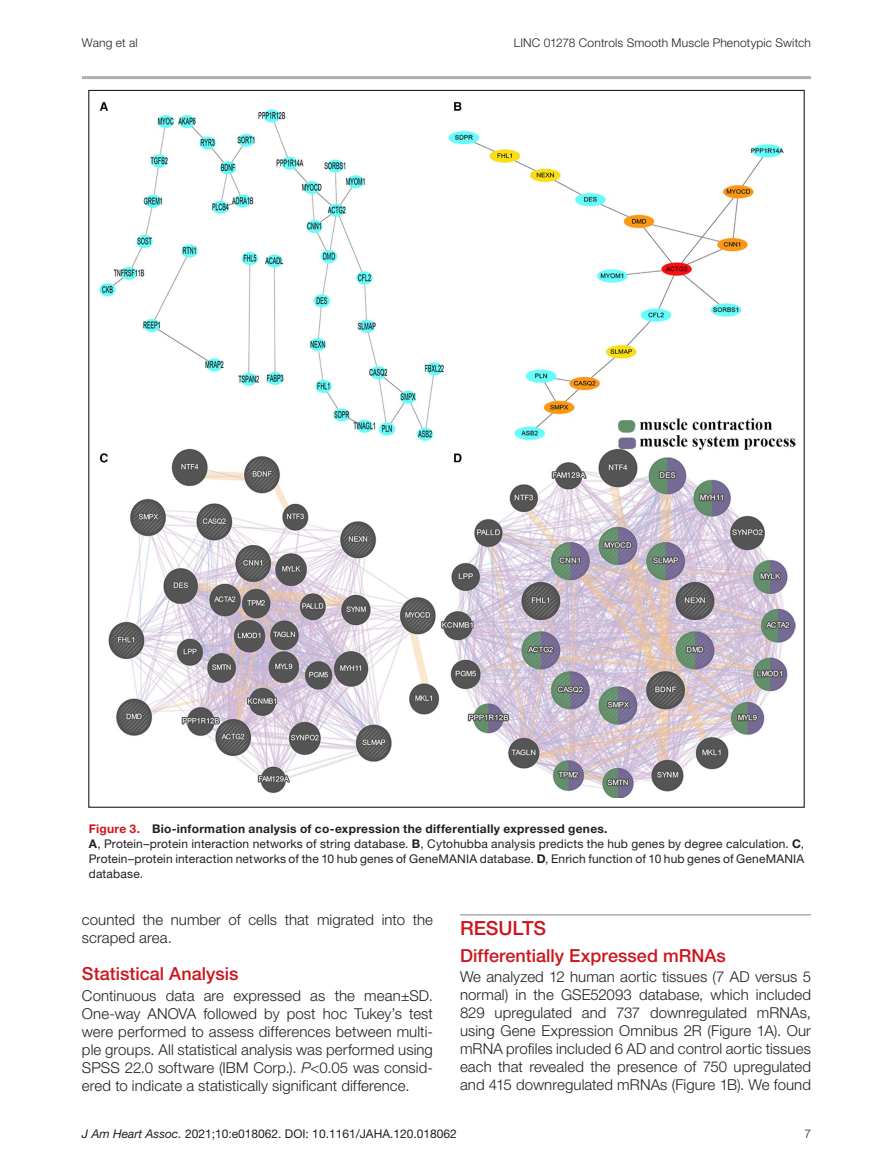
<style>
.page{position:relative;width:893px;height:1174px;background:#fff}
.page>*{position:absolute;margin:0;border:0;box-sizing:border-box;transform-origin:0 0}
.t1{font:500 19.5px "Helvetica Neue LT Std";color:#cd151d}
.t2{font:500 18px "Helvetica Neue LT Std";color:#cd151d}
.t3{font:300 15px/18px "Helvetica Neue LT Std";letter-spacing:.005em;color:#231f20;text-align:justify}
.t4{font:12px/15px "Helvetica Neue LT Std";letter-spacing:.01em;color:#231f20}
.t5{font:300 12px "Helvetica Neue LT Std";letter-spacing:.015em;color:#231f20}
.s1{font-weight:700;color:#cd151d}
.s2{font-weight:700}
.s3{font-style:italic}
</style>
<div class="page">
<hr style="left:460px;top:914px;width:351px;height:1px;background:#aeafb3">
<img style="left:97px;top:101px;width:699px;height:696px">
<hr style="left:82px;top:76px;width:729px;height:3px;background:#aeafb3">
<p class="t5" style="left:82px;top:35px;width:57px">Wang et al</p>
<p class="t5" style="left:514px;top:35px;width:299px">LINC 01278 Controls Smooth Muscle Phenotypic Switch</p>
<p class="t4" style="left:89px;top:821px;width:717px"><span class="s1">Figure 3.</span> <span class="s2">Bio-information analysis of co-expression the differentially expressed genes.<br>A</span>, Protein–protein interaction networks of string database. <span class="s2">B</span>, Cytohubba analysis predicts the hub genes by degree calculation. <span class="s2">C</span>, Protein–protein interaction networks of the 10 hub genes of GeneMANIA database. <span class="s2">D</span>, Enrich function of 10 hub genes of GeneMANIA database.</p>
<p class="t3" style="left:82px;top:910px;width:353px">counted the number of cells that migrated into the scraped area.</p>
<p class="t2" style="left:82px;top:963px;width:158px">Statistical Analysis</p>
<p class="t3" style="left:82px;top:986px;width:353px">Continuous data are expressed as the mean±SD.<br>One-way ANOVA followed by post hoc Tukey’s test were performed to assess differences between multi&shy;ple groups. All statistical analysis was performed using SPSS 22.0 software (IBM Corp.). <span class="s3">P</span>&lt;0.05 was consid&shy;ered to indicate a statistically significant difference.</p>
<h1 class="t1" style="left:460px;top:916px;width:88px">RESULTS</h1>
<p class="t2" style="left:460px;top:945px;width:267px">Differentially Expressed mRNAs</p>
<p class="t3" style="left:460px;top:967px;width:353px">We analyzed 12 human aortic tissues (7 AD versus 5 normal) in the GSE52093 database, which included 829 upregulated and 737 downregulated mRNAs, using Gene Expression Omnibus 2R (Figure 1A). Our mRNA profiles included 6 AD and control aortic tissues each that revealed the presence of 750 upregulated and 415 downregulated mRNAs (Figure 1B). We found</p>
<p class="t4" style="left:82px;top:1126px;width:376px"><span class="s3">J Am Heart Assoc.</span> 2021;10:e018062. DOI: 10.1161/JAHA.120.018062</p>
<p class="t5" style="left:804px;top:1126px;width:8px">7</p>
</div>
